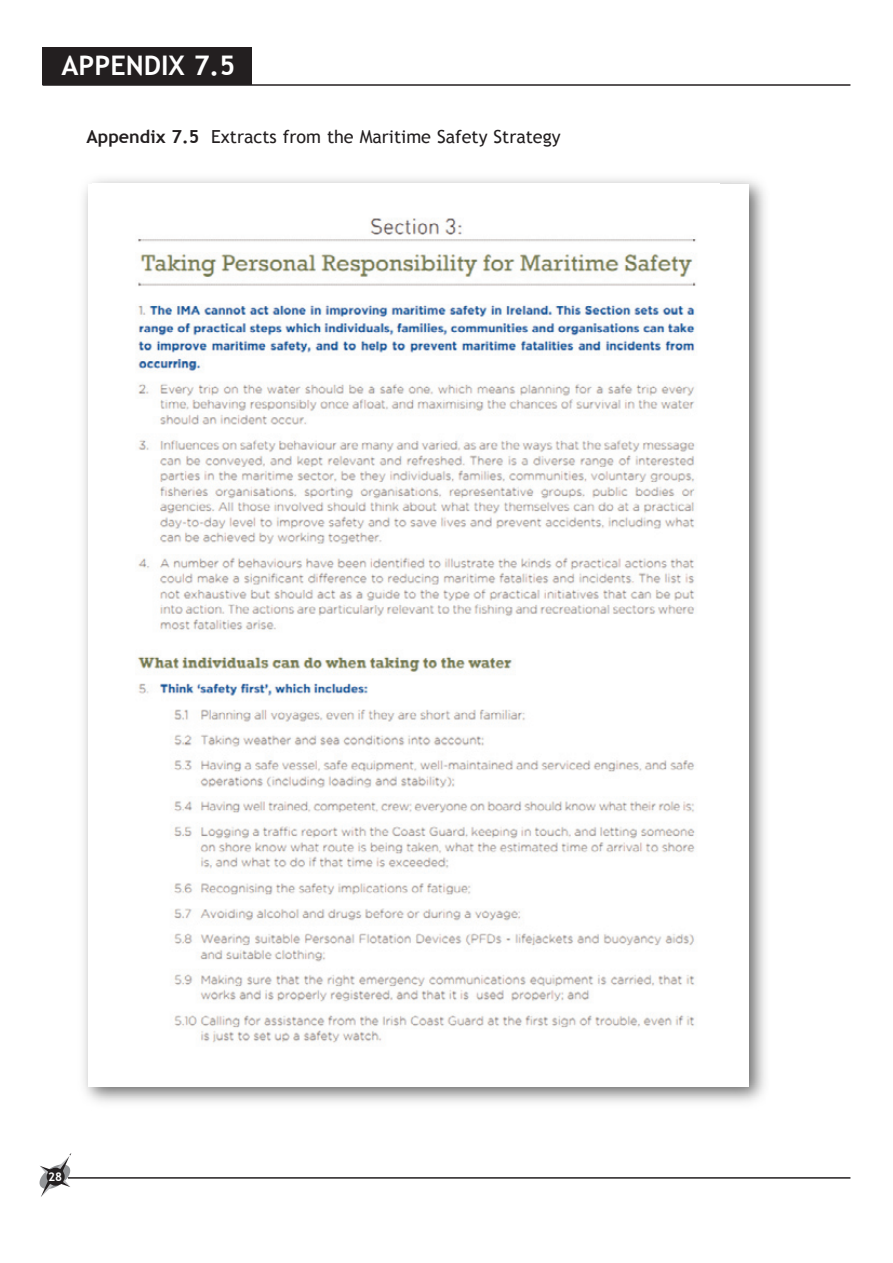
<style>
.page{position:relative;width:893px;height:1263px;background:#fff}
.page>*{position:absolute;margin:0;border:0;box-sizing:border-box;transform-origin:0 0}
.t1{font:700 27px "Trebuchet MS";color:#fff}
.t2{font:18px "Trebuchet MS";color:#231f20}
.t3{font:700 12px "Trebuchet MS";color:#fff}
.s1{font-weight:700}
</style>
<div class="page">
<hr style="left:43px;top:84px;width:807px;height:2px;background:#231f20">
<hr style="left:68px;top:1177px;width:782px;height:2px;background:#231f20">
<svg style="left:40px;top:1153px;width:31px;height:44px"></svg>
<div style="left:47px;top:1168px;width:18px;height:18px;background:#231f20;border-radius:50%"></div>
<div style="left:43px;top:47px;width:209px;height:38px;background:#231f20"></div>
<img style="left:83px;top:179px;width:683px;height:924px">
<div style="left:88px;top:184px;width:661px;height:902px;background:#fff"></div>
<img style="left:137px;top:218px;width:559px;height:825px">
<p class="t1" style="left:62px;top:50px;width:175px">APPENDIX 7.5</p>
<p class="t2" style="left:87px;top:126px;width:476px"><span class="s1">Appendix 7.5</span> Extracts from the Maritime Safety Strategy</p>
<p class="t3" style="left:48px;top:1170px;width:16px">28</p>
</div>
